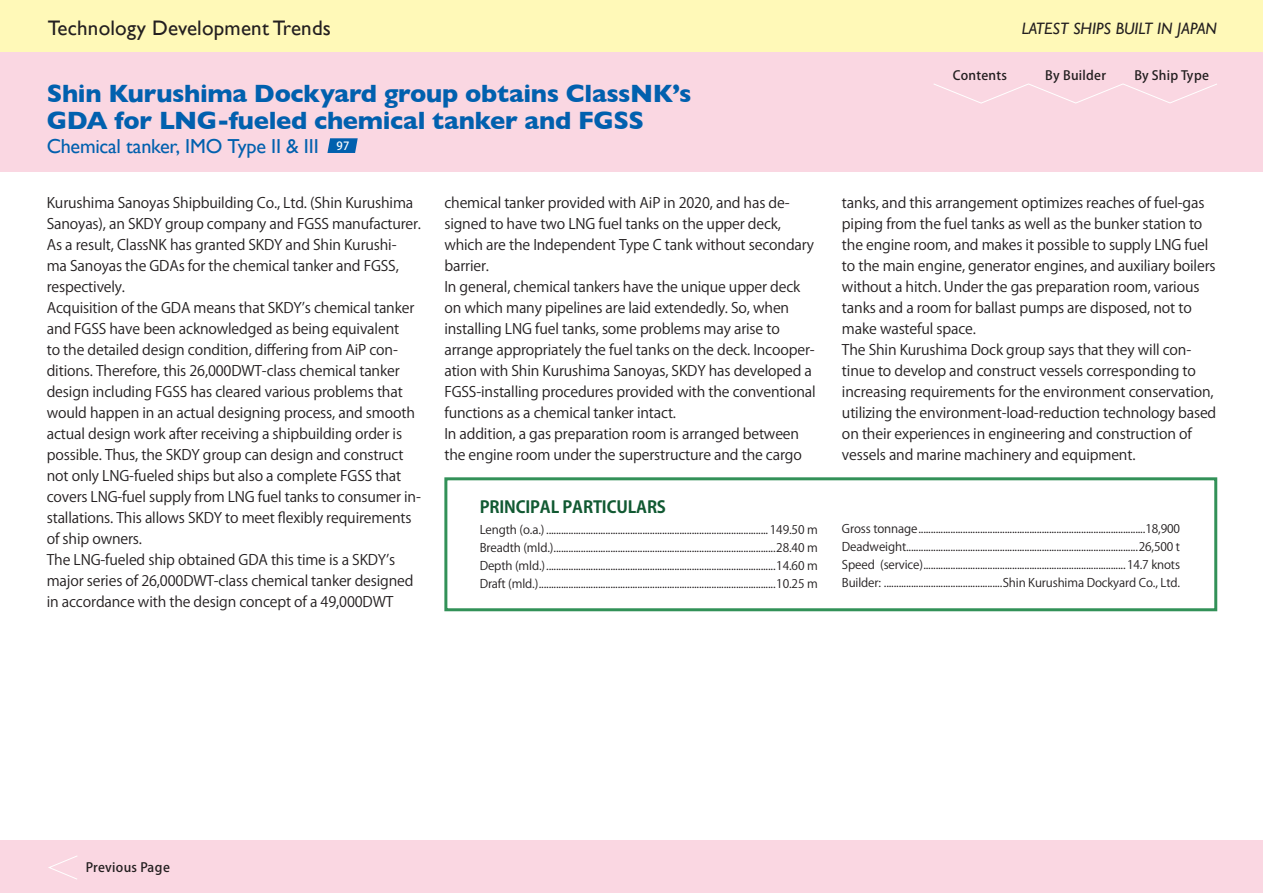
<style>
.page{position:relative;width:1263px;height:893px;background:#fff}
.page>*{position:absolute;margin:0;border:0;box-sizing:border-box;transform-origin:0 0}
.船名-小{font:700 25.5px/27px "Gill Sans";letter-spacing:-.015em;color:#0160ae}
.Page_title{font:21px "Gill Sans";letter-spacing:.01em;color:#231f20}
.船名-小-2{font:20.25px "Gill Sans";letter-spacing:-.01em;color:#0160ae}
.Latest{font:italic 16.5px "Gill Sans";color:#231f20}
.Particular_タイトル{font:700 16.5px "Koz Go Pr 6 N";letter-spacing:-.01em;color:#115932}
.Features_本文{font:14.4px/21px "Koz Go Pr 6 N";letter-spacing:-.01em;color:#231f20}
.t1{font:500 12.75px "Koz Go Pr 6 N";letter-spacing:.02em;color:#231f20}
.Particulars_表組本文{font:11.85px "Koz Go Pr 6 N";letter-spacing:-.01em;color:#231f20}
.Ship_namber{font:500 11.25px "Koz Go Pr 6 N";color:#fff}
</style>
<div class="page">
<div style="left:1px;top:51px;width:1262px;height:120px;background:#fad7e2"></div>
<div style="left:0;top:0;width:1263px;height:51px;background:#fff9b8"></div>
<div style="left:0;top:840px;width:1263px;height:53px;background:#fad7e2"></div>
<svg style="left:48px;top:855px;width:29px;height:25px"></svg>
<svg style="left:327px;top:138px;width:31px;height:15px"></svg>
<svg style="left:934px;top:83px;width:283px;height:21px"></svg>
<div style="left:444px;top:477px;width:773px;height:134px;border:3px solid #329158"></div>
<p class="Page_title" style="left:48px;top:15px;width:285px">Technology Development Trends</p>
<p class="船名-小" style="left:47px;top:80px;width:646px">Shin Kurushima Dockyard group obtains ClassNK s’<br>GDA for LNG-fueled chemical tanker and FGSS</p>
<p class="船名-小-2" style="left:47px;top:134px;width:273px">Chemical tanker, IMO Type II &amp; III</p>
<p class="Ship_namber" style="left:336px;top:140px;width:14px">97</p>
<p class="Features_本文" style="left:47px;top:193px;width:376px">Kurushima Sanoyas Shipbuilding Co., Ltd (. Shin Kurushima<br>Sanoyas ,) an SKDY group company and FGSS manufacturer.</p>
<p class="Features_本文" style="left:47px;top:256px;width:354px">ma Sanoyas the GDAs for the chemical tanker and FGSS,</p>
<p class="Features_本文" style="left:47px;top:235px;width:351px">As a result, ClassNK has granted SKDY and Shin Kurushi-</p>
<p class="Features_本文" style="left:47px;top:277px;width:80px">respectively.</p>
<p class="Features_本文" style="left:47px;top:298px;width:369px">Acquisition of the GDA means that SKDY s’ chemical tanker and FGSS have been acknowledged as being equivalent</p>
<p class="Features_本文" style="left:47px;top:361px;width:354px">ditions. Therefore, this 26,000DWT-class chemical tanker</p>
<p class="Features_本文" style="left:47px;top:340px;width:353px">to the detailed design condition, differing from AiP con-</p>
<p class="Features_本文" style="left:47px;top:382px;width:370px">design including FGSS has cleared various problems that would happen in an actual designing process, and smooth actual design work after receiving a shipbuilding order is possible. Thus, the SKDY group can design and construct not only LNG-fueled ships but also a complete FGSS that</p>
<p class="Features_本文" style="left:47px;top:508px;width:366px">stallations. This allows SKDY to meet flexibly requirements</p>
<p class="Features_本文" style="left:47px;top:487px;width:376px">covers LNG-fuel supply from LNG fuel tanks to consumer in-</p>
<p class="Features_本文" style="left:47px;top:529px;width:97px">of ship owners.</p>
<p class="Features_本文" style="left:47px;top:550px;width:368px">The LNG-fueled ship obtained GDA this time is a SKDY s’ major series of 26,000DWT-class chemical tanker designed in accordance with the design concept of a 49,000DWT</p>
<p class="Features_本文" style="left:444px;top:193px;width:347px">chemical tanker provided with AiP in 2020, and has de-</p>
<p class="Features_本文" style="left:444px;top:235px;width:371px">which are the Independent Type C tank without secondary barrier.</p>
<p class="Features_本文" style="left:444px;top:277px;width:358px">In general, chemical tankers have the unique upper deck on which many pipelines are laid extendedly. So, when installing LNG fuel tanks, some problems may arise to</p>
<p class="Features_本文" style="left:444px;top:361px;width:369px">ation with Shin Kurushima Sanoyas, SKDY has developed a</p>
<p class="Features_本文" style="left:444px;top:214px;width:338px">signed to have two LNG fuel tanks on the upper deck,</p>
<p class="Features_本文" style="left:444px;top:340px;width:372px">arrange appropriately the fuel tanks on the deck. Incooper-</p>
<p class="Features_本文" style="left:444px;top:382px;width:373px">FGSS-installing procedures provided with the conventional functions as a chemical tanker intact.</p>
<p class="Features_本文" style="left:444px;top:424px;width:359px">In addition a, gas preparation room is arranged between the engine room under the superstructure and the cargo</p>
<p class="Particular_タイトル" style="left:480px;top:497px;width:188px">PRINCIPAL PARTICULARS</p>
<p class="Particulars_表組本文" style="left:480px;top:523px;width:340px">Length ) .a.o( ..........................................................................................149.50 m</p>
<p class="Particulars_表組本文" style="left:480px;top:541px;width:340px">Breadth (mld ). ..........................................................................................28.40 m</p>
<p class="Particulars_表組本文" style="left:480px;top:559px;width:340px">Depth (mld ). .............................................................................................14.60 m</p>
<p class="Particulars_表組本文" style="left:480px;top:577px;width:340px">Draft (mld ). ................................................................................................10.25 m</p>
<p class="t1" style="left:953px;top:69px;width:56px">Contents</p>
<p class="Latest" style="left:1022px;top:19px;width:197px">LATEST SHIPS BUILT IN JAPAN</p>
<p class="t1" style="left:1045px;top:69px;width:62px">By Builder</p>
<p class="t1" style="left:1134px;top:69px;width:76px">By Ship Type</p>
<p class="Features_本文" style="left:842px;top:193px;width:368px">tanks, and this arrangement optimizes reaches of fuel-gas piping from the fuel tanks as well as the bunker station to the engine room, and makes it possible to supply LNG fuel</p>
<p class="Features_本文" style="left:842px;top:256px;width:375px">to the main engine, generator engines, and auxiliary boilers without a hitch. Under the gas preparation room, various tanks and a room for ballast pumps are disposed, not to make wasteful space.</p>
<p class="Features_本文" style="left:842px;top:361px;width:355px">tinue to develop and construct vessels corresponding to</p>
<p class="Features_本文" style="left:842px;top:340px;width:351px">The Shin Kurushima Dock group says that they will con-</p>
<p class="Features_本文" style="left:842px;top:382px;width:376px">increasing requirements for the environment conservation, utilizing the environment-load-reduction technology based on their experiences in engineering and construction of vessels and marine machinery and equipment.</p>
<p class="Particulars_表組本文" style="left:842px;top:522px;width:340px">Gross tonnage............................................................................................18,900</p>
<p class="Particulars_表組本文" style="left:842px;top:540px;width:340px">Deadweight..............................................................................................26,500 t</p>
<p class="Particulars_表組本文" style="left:842px;top:558px;width:340px">Speed (service)..................................................................................14.7 knots</p>
<p class="Particulars_表組本文" style="left:842px;top:576px;width:340px">Builder: ................................................Shin Kurushima Dockyard Co., Ltd.</p>
<p class="t1" style="left:86px;top:860px;width:86px">Previous Page</p>
</div>
